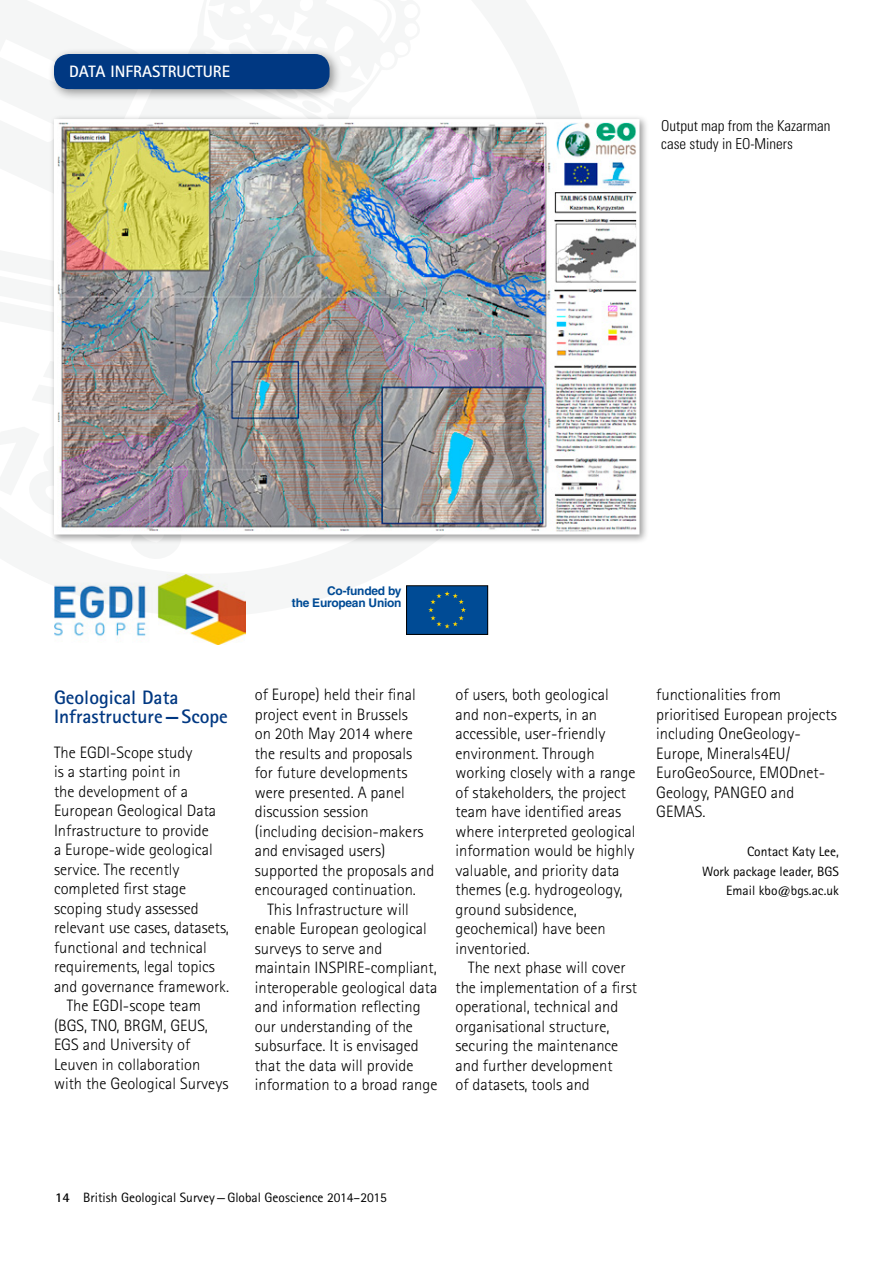
<style>
.page{position:relative;width:893px;height:1263px;background:#fff}
.page>*{position:absolute;margin:0;border:0;box-sizing:border-box;transform-origin:0 0}
.headings{font:700 19.5px/19.5px "Rotis Sans Serif";color:#003882}
.paragraph{font:300 16.5px/19.5px "Rotis Sans Serif";color:#000}
.first_paragraph{font:300 16.5px/19.5px "Rotis Sans Serif";color:#000}
.t1{font:700 16.5px "Rotis Sans Serif";color:#fff}
.captions{font:300 condensed 15px/18px "Univers";color:#000}
.writer_names{font:13.5px/19.5px "Rotis Sans Serif";color:#000;text-align:right}
.first_paragraph_larg{font:700 12px "Helvetica";letter-spacing:-.02em;color:#004b95}
.s1{font-weight:700}
</style>
<div class="page">
<div style="left:48px;top:48px;width:294px;height:53px;background:#000;opacity:.4"></div>
<div style="left:54px;top:54px;width:276px;height:35px;background:#003882;border-radius:15px"></div>
<div style="left:49px;top:114px;width:600px;height:430px;background:#000;opacity:.4"></div>
<img style="left:58px;top:123px;width:577px;height:407px">
<img style="left:55px;top:574px;width:190px;height:71px">
<div style="left:407px;top:586px;width:81px;height:48px;background:#004b95"></div>
<div style="left:406px;top:586px;width:82px;height:48px;border:1px solid #000"></div>
<svg style="left:428px;top:591px;width:38px;height:37px"></svg>
<p class="t1" style="left:69px;top:61px;width:162px">DATA INFRASTRUCTURE</p>
<p class="captions" style="left:661px;top:117px;width:171px">Output map from the Kazarman case study in EO-Miners</p>
<p class="first_paragraph_larg" style="left:327px;top:583px;width:76px">Co-funded by</p>
<p class="first_paragraph_larg" style="left:292px;top:595px;width:111px">the European Union</p>
<p class="headings" style="left:54px;top:687px;width:175px">Geological Data<br>Infrastructure—Scope</p>
<p class="first_paragraph" style="left:54px;top:742px;width:177px">The EGDI-Scope study<br>is a starting point in<br>the development of a<br>European Geological Data<br>Infrastructure to provide<br>a Europe-wide geological service. The recently completed first stage scoping study assessed relevant use cases, datasets, functional and technical requirements, legal topics and governance framework.</p>
<p class="paragraph" style="left:54px;top:996px;width:176px;text-indent:13px">The EGDI-scope team (BGS, TNO, BRGM, GEUS,<br>EGS and University of<br>Leuven in collaboration with the Geological Surveys</p>
<p class="paragraph" style="left:255px;top:685px;width:181px">of Europe) held their final project event in Brussels<br>on 20th May 2014 where the results and proposals for future developments were presented. A panel discussion session (including decision-makers and envisaged users) supported the proposals and encouraged continuation.</p>
<p class="paragraph" style="left:255px;top:899px;width:184px;text-indent:13px">This Infrastructure will enable European geological surveys to serve and maintain INSPIRE-compliant, interoperable geological data and information reflecting our understanding of the subsurface. It is envisaged that the data will provide information to a broad range</p>
<p class="paragraph" style="left:455px;top:685px;width:181px">of users, both geological and non-experts, in an accessible, user-friendly environment. Through working closely with a range of stakeholders, the project team have identified areas where interpreted geological information would be highly valuable, and priority data themes (e.g. hydrogeology, ground subsidence, geochemical) have been inventoried.</p>
<p class="paragraph" style="left:455px;top:958px;width:183px;text-indent:13px">The next phase will cover the implementation of a first operational, technical and organisational structure, securing the maintenance and further development<br>of datasets, tools and</p>
<p class="paragraph" style="left:656px;top:685px;width:182px">functionalities from prioritised European projects including OneGeology-<br>Europe, Minerals4EU/<br>EuroGeoSource, EMODnet-<br>Geology, PANGEO and<br>GEMAS.</p>
<p class="writer_names" style="left:702px;top:842px;width:138px">Contact Katy Lee,<br>Work package leader, BGS<br>Email kbo@bgs.ac.uk</p>
<p class="writer_names" style="left:55px;top:1187px;width:333px"><span class="s1">14</span> British Geological Survey—Global Geoscience 2014–2015</p>
</div>
